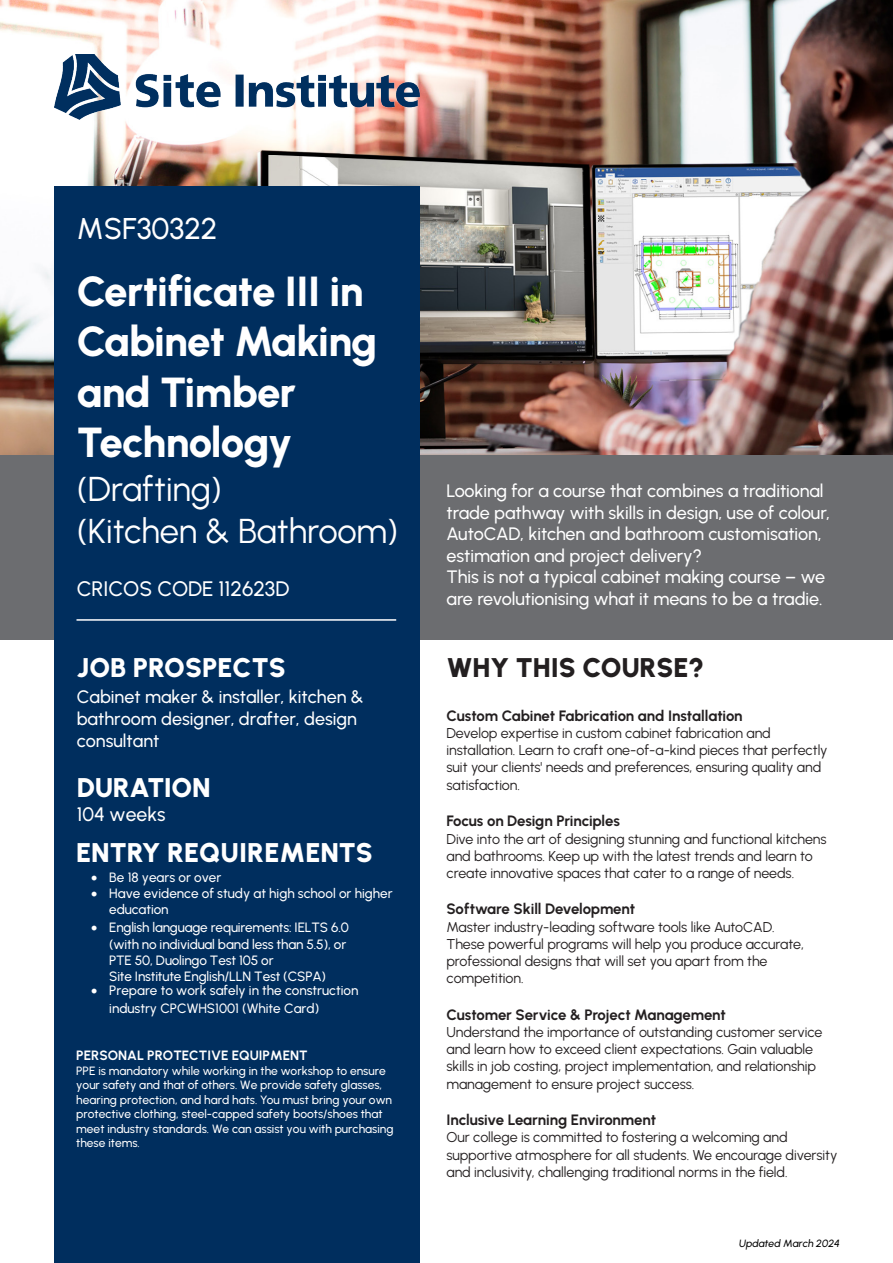
<style>
.page{position:relative;width:893px;height:1263px;background:#fff}
.page>*{position:absolute;margin:0;border:0;box-sizing:border-box;transform-origin:0 0}
.t1{font:800 42px/50.4px "Urbanist";letter-spacing:-.02em;color:#fff}
.t2{font:34.5px "Urbanist";letter-spacing:-.005em;color:#fff}
.t3{font:500 30px "Urbanist";color:#fff}
.t4{font:900 27px "Urbanist";color:#fff}
.t5{font:900 27px "Urbanist";letter-spacing:-.005em;color:#231f20}
.t6{font:500 21px "Urbanist";color:#fff}
.t7{font:500 19.5px "Urbanist";color:#fff}
.t8{font:500 18px/21.6px "Urbanist";letter-spacing:-.005em;color:#fff}
.t9{font:700 15px "Urbanist";letter-spacing:-.01em;color:#231f20}
.t10{font:14.25px/17.2px "Urbanist";letter-spacing:-.005em;color:#231f20}
.t11{font:500 13.5px/16.2px "Urbanist";color:#fff}
.t12{font:700 13.5px "Urbanist";color:#fff}
.t13{font:500 12px/14.4px "Urbanist";color:#fff}
.t14{font:italic 500 10.5px "Urbanist";color:#000}
</style>
<div class="page">
<img style="left:0;top:0;width:893px;height:455px">
<div style="left:0;top:455px;width:893px;height:185px;background:#6c6d70"></div>
<img style="left:54px;top:54px;width:365px;height:65px">
<div style="left:54px;top:186px;width:365px;height:1077px;background:#002e5e"></div>
<hr style="left:76px;top:619px;width:320px;height:2px;background:#fff">
<p class="t3" style="left:77px;top:209px;width:142px">MSF30322</p>
<p class="t1" style="left:77px;top:264px;width:302px">Certificate III in<br>Cabinet Making and Timber</p>
<p class="t1" style="left:77px;top:415px;width:217px">Technology</p>
<p class="t2" style="left:77px;top:466px;width:147px">(Drafting)</p>
<p class="t2" style="left:77px;top:508px;width:323px">(Kitchen &amp; Bathroom)</p>
<p class="t6" style="left:77px;top:574px;width:214px">CRICOS CODE 112623D</p>
<p class="t4" style="left:77px;top:648px;width:211px">JOB PROSPECTS</p>
<p class="t8" style="left:77px;top:686px;width:288px">Cabinet maker &amp; installer, kitchen &amp; bathroom designer, drafter, design consultant</p>
<p class="t4" style="left:77px;top:768px;width:135px">DURATION</p>
<p class="t7" style="left:77px;top:801px;width:90px">104 weeks</p>
<p class="t4" style="left:76px;top:834px;width:298px">ENTRY REQUIREMENTS</p>
<p class="t11" style="left:91px;top:869px;width:132px">• Be 18 years or over</p>
<p class="t11" style="left:109px;top:885px;width:285px;text-indent:-18px">• Have evidence of study at high school or higher education</p>
<p class="t11" style="left:109px;top:919px;width:241px;text-indent:-18px">• English language requirements: IELTS 6.0 (with no individual band less than 5.5), or PTE 50, Duolingo Test 105 or<br>Site Institute English/LLN Test (CSPA)</p>
<p class="t11" style="left:109px;top:981px;width:251px;line-height:18.1px;text-indent:-18px">• Prepare to work safely in the construction industry CPCWHS1001 (White Card)</p>
<p class="t12" style="left:76px;top:1046px;width:233px">PERSONAL PROTECTIVE EQUIPMENT</p>
<p class="t13" style="left:76px;top:1063px;width:319px">PPE is mandatory while working in the workshop to ensure your safety and that of others. We provide safety glasses, hearing protection, and hard hats. You must bring your own protective clothing, steel-capped safety boots/shoes that meet industry standards. We can assist you with purchasing these items.</p>
<p class="t8" style="left:446px;top:479px;width:385px">Looking for a course that combines a traditional trade pathway with skills in design, use of colour, AutoCAD, kitchen and bathroom customisation, estimation and project delivery?</p>
<p class="t8" style="left:446px;top:566px;width:380px">This is not a typical cabinet making course – we are revolutionising what it means to be a tradie.</p>
<p class="t5" style="left:446px;top:648px;width:259px">WHY THIS COURSE?</p>
<p class="t9" style="left:446px;top:705px;width:298px">Custom Cabinet Fabrication and Installation</p>
<p class="t10" style="left:446px;top:724px;width:383px">Develop expertise in custom cabinet fabrication and installation. Learn to craft one-of-a-kind pieces that perfectly suit your clients' needs and preferences, ensuring quality and satisfaction.</p>
<p class="t9" style="left:446px;top:810px;width:175px">Focus on Design Principles</p>
<p class="t10" style="left:446px;top:829px;width:382px">Dive into the art of designing stunning and functional kitchens and bathrooms. Keep up with the latest trends and learn to create innovative spaces that cater to a range of needs.</p>
<p class="t9" style="left:446px;top:899px;width:190px">Software Skill Development</p>
<p class="t10" style="left:446px;top:918px;width:330px">Master industry-leading software tools like AutoCAD.</p>
<p class="t10" style="left:446px;top:935px;width:359px">These powerful programs will help you produce accurate, professional designs that will set you apart from the competition.</p>
<p class="t9" style="left:446px;top:1004px;width:281px">Customer Service &amp; Project Management</p>
<p class="t10" style="left:446px;top:1023px;width:378px">Understand the importance of outstanding customer service and learn how to exceed client expectations. Gain valuable skills in job costing, project implementation, and relationship management to ensure project success.</p>
<p class="t9" style="left:446px;top:1109px;width:211px">Inclusive Learning Environment</p>
<p class="t10" style="left:446px;top:1128px;width:392px">Our college is committed to fostering a welcoming and supportive atmosphere for all students. We encourage diversity and inclusivity, challenging traditional norms in the field.</p>
<p class="t14" style="left:739px;top:1236px;width:102px">Updated March 2024</p>
</div>
